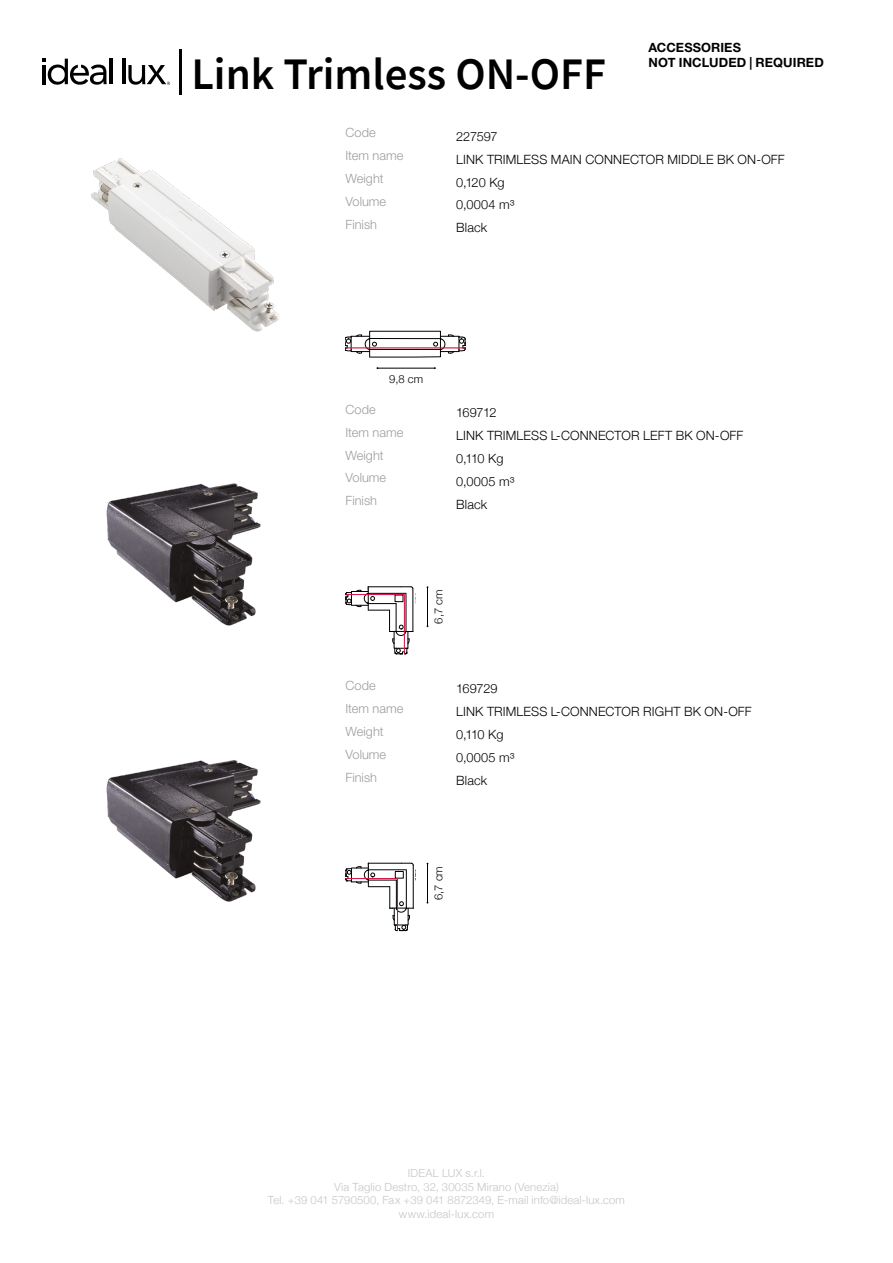
<style>
.page{position:relative;width:893px;height:1263px;background:#fff}
.page>*{position:absolute;margin:0;border:0;box-sizing:border-box;transform-origin:0 0}
.t1{font:600 45px "Source Sans Pro";color:#000}
.t2{font:300 12.75px "Helvetica Neue";letter-spacing:.01em;color:#000}
.t3{font:300 12.75px "Helvetica Neue LT Std";color:#9d9d9c}
.t4{font:700 12.75px/15.3px "Helvetica Neue LT Std";letter-spacing:.005em;color:#000}
.t5{font:300 11.25px/13.5px "Helvetica Neue";letter-spacing:.015em;color:#c6c6c6;text-align:center}
.t6{font:300 11.25px "Helvetica Neue";color:#000}
.t7{font:300 11.25px "Helvetica Neue LT Std";letter-spacing:.015em;color:#c6c6c6}
</style>
<div class="page">
<hr style="left:179px;top:49px;width:3px;height:45px;background:#000">
<hr style="left:110px;top:59px;width:3px;height:25px;background:#000">
<hr style="left:122px;top:59px;width:3px;height:25px;background:#000">
<svg style="left:43px;top:59px;width:64px;height:26px"></svg>
<svg style="left:128px;top:65px;width:42px;height:20px"></svg>
<img style="left:91px;top:158px;width:189px;height:174px">
<img style="left:106px;top:483px;width:155px;height:143px">
<img style="left:106px;top:760px;width:155px;height:142px">
<hr style="left:427px;top:587px;width:1px;height:39px;background:#000">
<hr style="left:427px;top:864px;width:1px;height:39px;background:#000">
<svg style="left:345px;top:863px;width:69px;height:68px"></svg>
<svg style="left:345px;top:586px;width:69px;height:69px"></svg>
<svg style="left:345px;top:331px;width:121px;height:26px"></svg>
<hr style="left:345px;top:347px;width:120px;height:1px;background:#d40f41">
<hr style="left:377px;top:368px;width:58px;height:1px;background:#000">
<h1 class="t1" style="left:191px;top:44px;width:416px">Link Trimless ON-OFF</h1>
<p class="t3" style="left:346px;top:125px;width:32px">Code</p>
<p class="t2" style="left:456px;top:126px;width:43px">227597</p>
<p class="t4" style="left:648px;top:39px;width:177px">ACCESSORIES<br>NOT INCLUDED | REQUIRED</p>
<p class="t3" style="left:346px;top:148px;width:59px">Item name</p>
<p class="t2" style="left:456px;top:149px;width:330px">LINK TRIMLESS MAIN CONNECTOR MIDDLE BK ON-OFF</p>
<p class="t3" style="left:346px;top:171px;width:40px">Weight</p>
<p class="t2" style="left:456px;top:172px;width:50px">0,120 Kg</p>
<p class="t3" style="left:346px;top:194px;width:42px">Volume</p>
<p class="t2" style="left:456px;top:195px;width:60px">0,0004 m³</p>
<p class="t3" style="left:346px;top:217px;width:33px">Finish</p>
<p class="t2" style="left:456px;top:217px;width:33px">Black</p>
<p class="t6" style="left:389px;top:370px;width:35px">9,8 cm</p>
<p class="t3" style="left:346px;top:401px;width:32px">Code</p>
<p class="t2" style="left:456px;top:402px;width:42px">169712</p>
<p class="t3" style="left:346px;top:424px;width:59px">Item name</p>
<p class="t2" style="left:456px;top:425px;width:289px">LINK TRIMLESS L-CONNECTOR LEFT BK ON-OFF</p>
<p class="t3" style="left:346px;top:447px;width:40px">Weight</p>
<p class="t2" style="left:456px;top:448px;width:49px">0,110 Kg</p>
<p class="t3" style="left:346px;top:470px;width:42px">Volume</p>
<p class="t2" style="left:456px;top:471px;width:60px">0,0005 m³</p>
<p class="t3" style="left:346px;top:493px;width:33px">Finish</p>
<p class="t2" style="left:456px;top:494px;width:33px">Black</p>
<p class="t6" style="left:429px;top:624px;width:35px;rotate:-90deg">6,7 cm</p>
<p class="t3" style="left:346px;top:678px;width:32px">Code</p>
<p class="t2" style="left:456px;top:678px;width:43px">169729</p>
<p class="t3" style="left:346px;top:701px;width:59px">Item name</p>
<p class="t2" style="left:456px;top:701px;width:297px">LINK TRIMLESS L-CONNECTOR RIGHT BK ON-OFF</p>
<p class="t3" style="left:346px;top:724px;width:40px">Weight</p>
<p class="t2" style="left:456px;top:724px;width:49px">0,110 Kg</p>
<p class="t3" style="left:346px;top:746px;width:42px">Volume</p>
<p class="t2" style="left:456px;top:747px;width:60px">0,0005 m³</p>
<p class="t3" style="left:346px;top:769px;width:33px">Finish</p>
<p class="t2" style="left:456px;top:770px;width:33px">Black</p>
<p class="t6" style="left:429px;top:900px;width:35px;rotate:-90deg">6,7 cm</p>
<p class="t7" style="left:408px;top:1166px;width:79px">IDEAL LUX s.r.l.</p>
<p class="t5" style="left:268px;top:1179px;width:359px">Via Taglio Destro, 32, 30035 Mirano (Venezia)<br>Tel. +39 041 5790500, Fax +39 041 8872349, E-mail info@ideal-lux.com www.ideal-lux.com</p>
</div>
